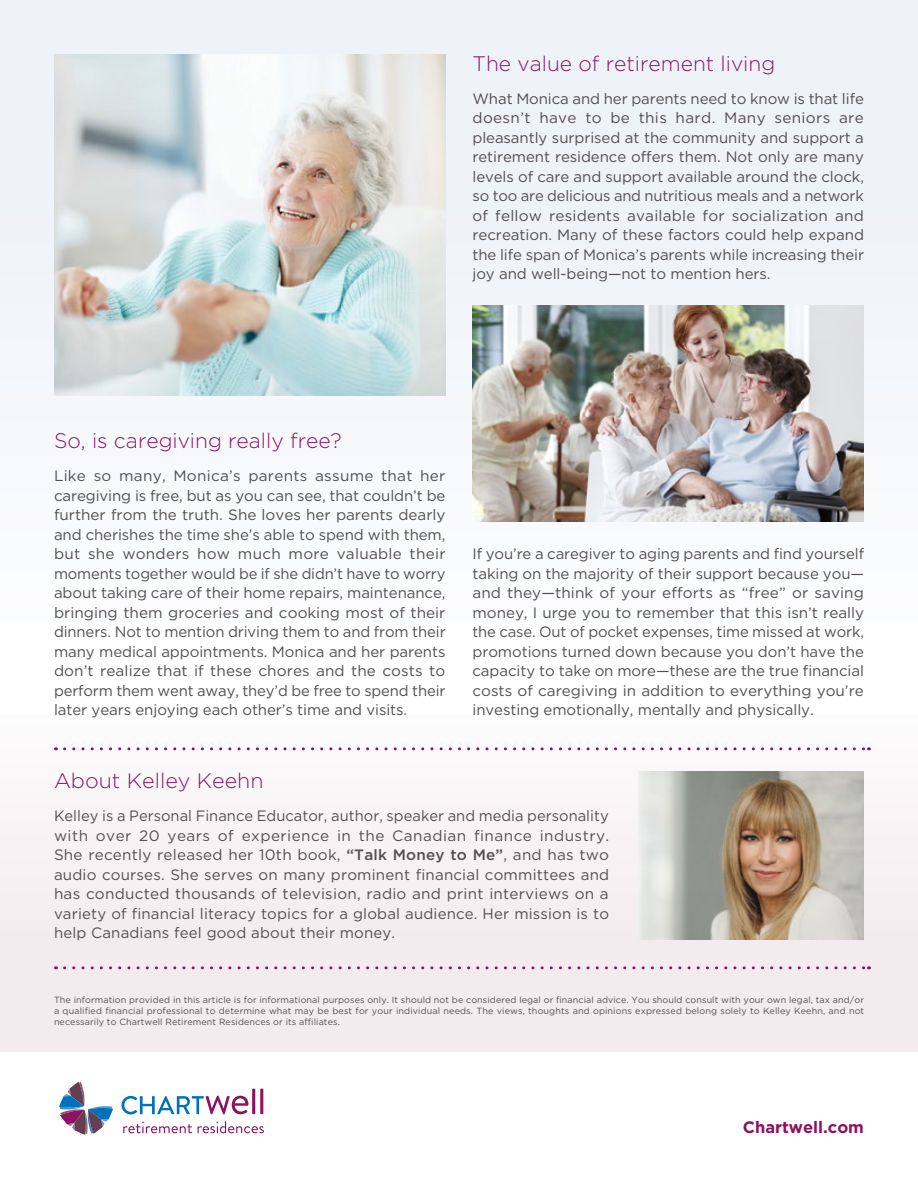
<style>
.page{position:relative;width:918px;height:1188px;background:#fff}
.page>*{position:absolute;margin:0;border:0;box-sizing:border-box;transform-origin:0 0}
.t1{font:300 21px "Gotham HTF";color:#8d1360}
.t2{font:700 16.5px "Gotham HTF";color:#8d1360}
.t3{font:15px/19.5px "Gotham HTF";letter-spacing:-.005em;color:#534f53;text-align:justify}
.t4{font:9px/10.8px "Gotham HTF";letter-spacing:.01em;color:#534f53;text-align:justify}
.s1{font-weight:500}
</style>
<div class="page">
<div style="left:0;top:0;width:918px;height:623px;background:#eef2f9"></div>
<div style="left:0;top:714px;width:918px;height:338px;background:#f3ecef"></div>
<svg style="left:65px;top:747px;width:804px;height:3px"></svg>
<svg style="left:65px;top:966px;width:804px;height:3px"></svg>
<img style="left:54px;top:54px;width:392px;height:342px">
<img style="left:472px;top:306px;width:392px;height:216px">
<img style="left:640px;top:772px;width:224px;height:167px">
<svg style="left:59px;top:1082px;width:54px;height:53px"></svg>
<svg style="left:121px;top:1096px;width:127px;height:18px"></svg>
<hr style="left:252px;top:1089px;width:3px;height:25px;background:#8d1360">
<hr style="left:260px;top:1089px;width:3px;height:25px;background:#8d1360">
<svg style="left:123px;top:1122px;width:69px;height:11px"></svg>
<svg style="left:198px;top:1121px;width:66px;height:12px"></svg>
<h1 class="t1" style="left:472px;top:52px;width:304px">The value of retirement living</h1>
<p class="t3" style="left:472px;top:88px;width:393px">What Monica and her parents need to know is that life doesn’t have to be this hard. Many seniors are pleasantly surprised at the community and support a retirement residence offers them. Not only are many levels of care and support available around the clock, so too are delicious and nutritious meals and a network of fellow residents available for socialization and recreation. Many of these factors could help expand the life span of Monica’s parents while increasing their joy and well-being—not to mention hers.</p>
<h1 class="t1" style="left:54px;top:429px;width:289px">So, is caregiving really free?</h1>
<p class="t3" style="left:54px;top:466px;width:393px">Like so many, Monica’s parents assume that her caregiving is free, but as you can see, that couldn’t be further from the truth. She loves her parents dearly and cherishes the time she’s able to spend with them, but she wonders how much more valuable their moments together would be if she didn’t have to worry about taking care of their home repairs, maintenance, bringing them groceries and cooking most of their dinners. Not to mention driving them to and from their many medical appointments. Monica and her parents don’t realize that if these chores and the costs to perform them went away, they’d be free to spend their later years enjoying each other’s time and visits.</p>
<p class="t3" style="left:472px;top:544px;width:393px">If you’re a caregiver to aging parents and find yourself taking on the majority of their support because you— and they—think of your efforts as “free” or saving money, I urge you to remember that this isn’t really the case. Out of pocket expenses, time missed at work, promotions turned down because you don’t have the capacity to take on more—these are the true financial costs of caregiving in addition to everything you’re investing emotionally, mentally and physically.</p>
<h1 class="t1" style="left:54px;top:769px;width:211px">About Kelley Keehn</h1>
<p class="t3" style="left:54px;top:806px;width:557px">Kelley is a Personal Finance Educator, author, speaker and media personality with over 20 years of experience in the Canadian finance industry.<br>She recently released her 10th book, <span class="s1">“Talk Money to Me”</span>, and has two audio courses. She serves on many prominent financial committees and has conducted thousands of television, radio and print interviews on a variety of financial literacy topics for a global audience. Her mission is to help Canadians feel good about their money.</p>
<p class="t4" style="left:54px;top:994px;width:812px">The information provided in this article is for informational purposes only. It should not be considered legal or financial advice. You should consult with your own legal, tax and/or a qualified financial professional to determine what may be best for your individual needs. The views, thoughts and opinions expressed belong solely to Kelley Keehn, and not necessarily to Chartwell Retirement Residences or its affiliates.</p>
<p class="t2" style="left:743px;top:1118px;width:123px">Chartwell.com</p>
</div>
